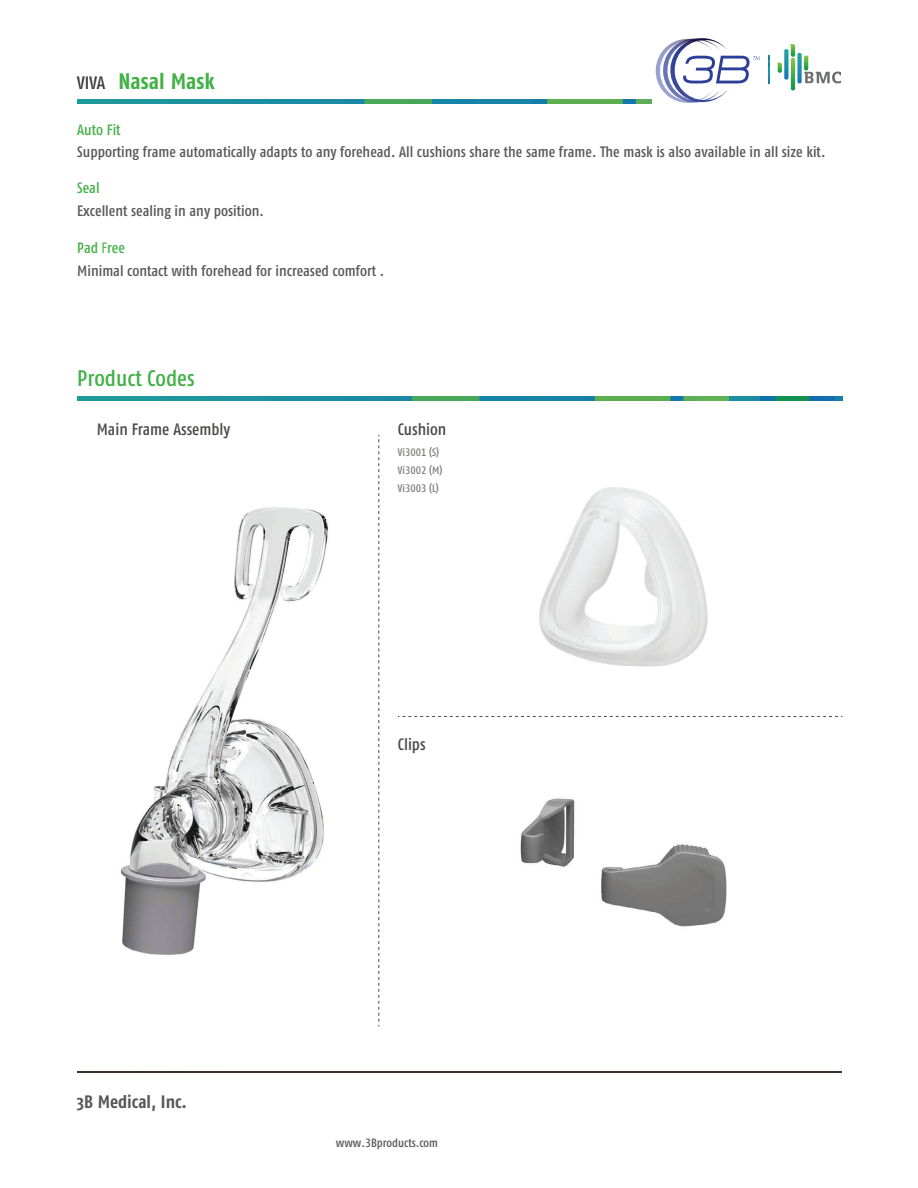
<style>
.page{position:relative;width:918px;height:1188px;background:#fff}
.page>*{position:absolute;margin:0;border:0;box-sizing:border-box;transform-origin:0 0}
.t1{font:700 22.5px "Fago Co";color:#44b148}
.t2{font:500 22.5px "Fago Co Tf";color:#44b148}
.t3{font:700 18px "Fago Co";color:#595757}
.t4{font:500 16.5px "Fago Co Tf";color:#4c4948}
.t5{font:500 15px/22.5px "Fago Co Tf";color:#595757}
.t6{font:500 15px "Fago Co Tf";color:#44b148}
.t7{font:500 12px "Fago Co Tf";color:#595757}
.t8{font:500 10.8px/18px "Fago Co Tf";color:#7e7e7c}
.s1{font-family:"Fago Co Tf";font-weight:500;font-size:18px;color:#3d3a39}
.s2{color:#44b148}
.s3{font-weight:400;color:#44b148}
</style>
<div class="page">
<svg style="left:77px;top:99px;width:559px;height:4px"></svg>
<hr style="left:476px;top:99px;width:57px;height:4px;background:#1883a7">
<svg style="left:352px;top:99px;width:80px;height:4px"></svg>
<svg style="left:547px;top:99px;width:76px;height:4px"></svg>
<svg style="left:77px;top:396px;width:758px;height:4px;background:#1a8ca2"></svg>
<hr style="left:524px;top:396px;width:56px;height:4px;background:#1883a7">
<svg style="left:835px;top:396px;width:7px;height:4px"></svg>
<svg style="left:399px;top:396px;width:81px;height:4px"></svg>
<svg style="left:595px;top:396px;width:75px;height:4px"></svg>
<svg style="left:683px;top:396px;width:77px;height:4px"></svg>
<svg style="left:775px;top:396px;width:34px;height:4px"></svg>
<svg style="left:379px;top:435px;width:1px;height:591px"></svg>
<svg style="left:398px;top:716px;width:444px;height:1px"></svg>
<img style="left:520px;top:798px;width:207px;height:129px">
<img style="left:539px;top:487px;width:169px;height:180px">
<img style="left:121px;top:507px;width:208px;height:448px">
<hr style="left:77px;top:1072px;width:765px;height:1px;background:#1f1511">
<svg style="left:784px;top:49px;width:5px;height:31px"></svg>
<svg style="left:797px;top:53px;width:5px;height:30px"></svg>
<svg style="left:777px;top:63px;width:5px;height:10px"></svg>
<svg style="left:790px;top:44px;width:5px;height:13px"></svg>
<svg style="left:791px;top:58px;width:4px;height:32px"></svg>
<svg style="left:804px;top:56px;width:37px;height:27px"></svg>
<svg style="left:769px;top:56px;width:1px;height:27px"></svg>
<svg style="left:636px;top:38px;width:123px;height:66px"></svg>
<h1 class="t1" style="left:77px;top:68px;width:139px"><span class="s1">VIVA</span> Nasal Mask</h1>
<p class="t6" style="left:77px;top:121px;width:45px">Auto Fit</p>
<p class="t5" style="left:77px;top:140px;width:750px">Supporting frame automatically adapts to any forehead. All cushions share the same frame. The mask is also available in all size kit.</p>
<p class="t6" style="left:77px;top:179px;width:24px">Seal</p>
<p class="t5" style="left:77px;top:199px;width:188px">Excellent sealing in any position.</p>
<p class="t5" style="left:77px;top:236px;width:308px"><span class="s2">Pad</span> <span class="s3">F</span><span class="s2">ree<br></span>Minimal contact with forehead for increased comfort .</p>
<h1 class="t2" style="left:77px;top:365px;width:119px">Product Codes</h1>
<p class="t4" style="left:97px;top:420px;width:135px">Main Frame Assembly</p>
<p class="t4" style="left:398px;top:420px;width:50px">Cushion</p>
<p class="t8" style="left:398px;top:443px;width:46px">Vi3001 (S)<br>Vi3002 (M)<br>Vi3003 (L)</p>
<p class="t3" style="left:77px;top:1092px;width:112px">3B Medical, Inc.</p>
<p class="t4" style="left:398px;top:735px;width:29px">Clips</p>
<p class="t7" style="left:336px;top:1136px;width:104px">www.3Bproducts.com</p>
</div>
